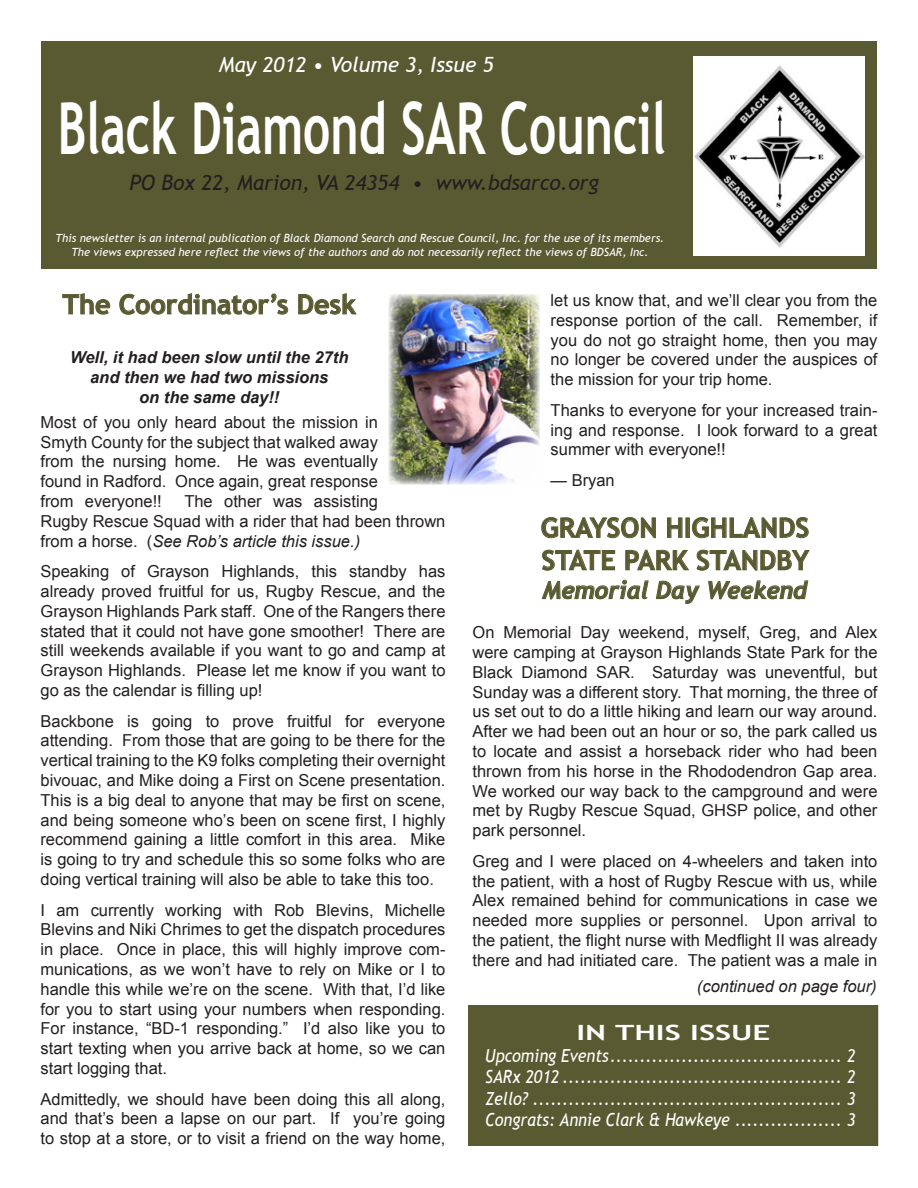
<style>
.page{position:relative;width:918px;height:1188px;background:#fff}
.page>*{position:absolute;margin:0;border:0;box-sizing:border-box;transform-origin:0 0}
.t1{font:700 72px "Trebuchet MS";color:#fff;scale:.67 1}
.t2{font:700 27px/32.4px "Trebuchet MS";color:#5a5a32}
.t3{font:italic 700 24px "Trebuchet";color:#5a5a32}
.t4{font:italic 21px "Trebuchet MS";color:#231f20}
.t5{font:italic 21px "Trebuchet MS";color:#fff}
.t6{font:700 21px "Trebuchet MS";color:#fff;scale:1.5 1}
.t7{font:italic 18px "Trebuchet MS";color:#fff;scale:.9 1}
.t8{font:16.5px/19.8px "Arial";color:#231f20;text-align:justify}
.t9{font:italic 700 16.5px/19.8px "Arial";color:#231f20;text-align:center}
.t10{font:italic 16.5px "Arial";color:#231f20}
.t11{font:italic 11.25px/13.5px "Trebuchet MS";color:#fff;text-align:center}
.s1{font-style:italic}
</style>
<div class="page">
<div style="left:41px;top:41px;width:836px;height:228px;background:#5a5a32"></div>
<svg style="left:62px;top:293px;width:49px;height:22px"></svg>
<svg style="left:119px;top:293px;width:169px;height:22px"></svg>
<svg style="left:298px;top:293px;width:59px;height:22px"></svg>
<div style="left:468px;top:1005px;width:410px;height:141px;background:#5a5a32"></div>
<img style="left:389px;top:294px;width:151px;height:190px">
<img style="left:693px;top:56px;width:171px;height:200px">
<svg style="left:541px;top:517px;width:115px;height:21px"></svg>
<svg style="left:667px;top:517px;width:16px;height:21px"></svg>
<div style="left:686px;top:518px;width:4px;height:20px;border:1px solid #5a5a32"></div>
<svg style="left:692px;top:517px;width:117px;height:21px"></svg>
<svg style="left:542px;top:549px;width:73px;height:22px"></svg>
<svg style="left:625px;top:549px;width:64px;height:22px"></svg>
<svg style="left:696px;top:549px;width:114px;height:22px"></svg>
<svg style="left:541px;top:579px;width:108px;height:21px"></svg>
<svg style="left:656px;top:580px;width:44px;height:24px"></svg>
<svg style="left:708px;top:580px;width:101px;height:20px"></svg>
<p class="t5" style="left:219px;top:52px;width:276px">May 2012 • Volume 3, Issue 5</p>
<p class="t1" style="left:58px;top:83px;width:910px">Black Diamond SAR Council</p>
<p class="t4" style="left:129px;top:170px;width:471px">PO Box 22, Marion, VA 24354 • www.bdsarco.org</p>
<p class="t11" style="left:56px;top:231px;width:610px">This newsletter is an internal publication of Black Diamond Search and Rescue Council, Inc. for the use of its members.<br>The views expressed here reflect the views of the authors and do not necessarily reflect the views of BDSAR, Inc.</p>
<p class="t2" style="left:63px;top:288px;width:295px">The Coordinator’s Desk</p>
<p class="t9" style="left:70px;top:348px;width:280px">Well, it had been slow until the 27th and then we had two missions<br>on the same day!!</p>
<p class="t8" style="left:40px;top:412px;width:339px">Most of you only heard about the mission in Smyth County for the subject that walked away from the nursing home. He was eventually found in Radford. Once again, great response from everyone!!</p>
<p class="t8" style="left:40px;top:491px;width:406px;text-align:left;text-indent:144px">The other was assisting<br>Rugby Rescue Squad with a rider that had been thrown from a horse. (<span class="s1">See Rob’s article this issue.)</span></p>
<p class="t8" style="left:40px;top:562px;width:407px">Speaking of Grayson Highlands, this standby has already proved fruitful for us, Rugby Rescue, and the Grayson Highlands Park staff. One of the Rangers there stated that it could not have gone smoother! There are still weekends available if you want to go and camp at Grayson Highlands. Please let me know if you want to go as the calendar is filling up!</p>
<p class="t8" style="left:40px;top:711px;width:406px">Backbone is going to prove fruitful for everyone attending. From those that are going to be there for the vertical training to the K9 folks completing their overnight bivouac, and Mike doing a First on Scene presentation.<br>This is a big deal to anyone that may be first on scene, and being someone who’s been on scene first, I highly recommend gaining a little comfort in this area. Mike is going to try and schedule this so some folks who are doing vertical training will also be able to take this too.</p>
<p class="t8" style="left:40px;top:900px;width:406px">I am currently working with Rob Blevins, Michelle Blevins and Niki Chrimes to get the dispatch procedures in place. Once in place, this will highly improve com&shy;munications, as we won’t have to rely on Mike or I to handle this while we’re on the scene. With that, I’d like for you to start using your numbers when responding.<br>For instance, “BD-1 responding.” I’d also like you to start texting when you arrive back at home, so we can start logging that.</p>
<p class="t8" style="left:40px;top:1089px;width:406px">Admittedly, we should have been doing this all along, and that’s been a lapse on our part. If you’re going to stop at a store, or to visit a friend on the way home,</p>
<p class="t8" style="left:551px;top:290px;width:328px">let us know that, and we’ll clear you from the response portion of the call. Remember, if you do not go straight home, then you may no longer be covered under the auspices of the mission for your trip home.</p>
<p class="t8" style="left:551px;top:400px;width:328px">Thanks to everyone for your increased train&shy;ing and response. I look forward to a great summer with everyone!!</p>
<p class="t8" style="left:551px;top:470px;width:66px">— Bryan</p>
<p class="t2" style="left:541px;top:512px;width:270px">GRAYSON HIGHLANDS<br>STATE PARK STANDBY</p>
<p class="t3" style="left:543px;top:575px;width:266px">Memorial Day Weekend</p>
<p class="t8" style="left:472px;top:623px;width:407px">On Memorial Day weekend, myself, Greg, and Alex were camping at Grayson Highlands State Park for the Black Diamond SAR. Saturday was uneventful, but Sunday was a different story. That morning, the three of us set out to do a little hiking and learn our way around.<br>After we had been out an hour or so, the park called us to locate and assist a horseback rider who had been thrown from his horse in the Rhododendron Gap area.<br>We worked our way back to the campground and were met by Rugby Rescue Squad, GHSP police, and other park personnel.</p>
<p class="t8" style="left:472px;top:851px;width:407px">Greg and I were placed on 4-wheelers and taken into the patient, with a host of Rugby Rescue with us, while Alex remained behind for communications in case we needed more supplies or personnel. Upon arrival to the patient, the flight nurse with Medflight II was already there and had initiated care. The patient was a male in</p>
<p class="t10" style="left:697px;top:975px;width:181px">(continued on page four)</p>
<p class="t6" style="left:576px;top:1019px;width:131px">IN THIS ISSUE</p>
<p class="t7" style="left:485px;top:1045px;width:413px">Upcoming Events....................................... 2</p>
<p class="t7" style="left:485px;top:1066px;width:413px">SARx 2012 ............................................... 2</p>
<p class="t7" style="left:485px;top:1088px;width:413px">Zello? .................................................... 3</p>
<p class="t7" style="left:485px;top:1109px;width:413px">Congrats: Annie Clark &amp; Hawkeye .................. 3</p>
</div>
